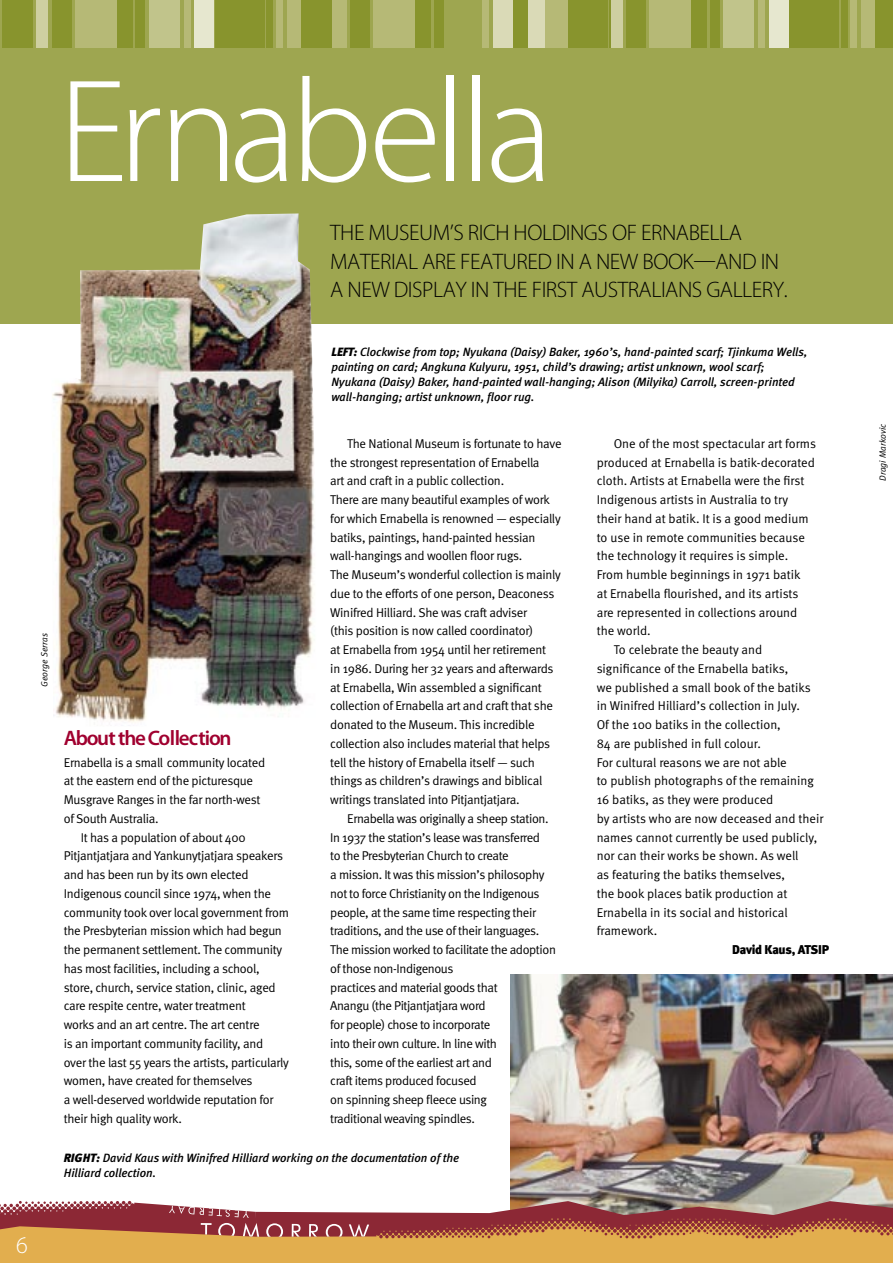
<style>
.page{position:relative;width:893px;height:1263px;background:#fff}
.page>*{position:absolute;margin:0;border:0;box-sizing:border-box;transform-origin:0 0}
.t1{font:300 147.75px "Myriad Pro";letter-spacing:-.04em;color:#fff}
.t2{font:300 24px "Myriad Pro";color:#fff}
.t3{font:300 22.5px/28.5px "Myriad Pro";letter-spacing:-.02em;color:#000}
.t4{font:600 21px "Myriad Pro";letter-spacing:-.06em;color:#a0002f}
.t5{font:12.75px/18.8px "Meta Normal";letter-spacing:-.02em;color:#000}
.t6{font:12.75px "Meta Normal";color:#000}
.t7{font:900 12.75px "Meta";letter-spacing:-.02em;color:#000}
.t8{font:italic 500 12px/15px "Meta";color:#000}
.t9{font:italic 9px "Meta Normal";color:#000}
.s1{font-weight:900}
.s2{font-family:"Meta Black LF";font-weight:400}
</style>
<div class="page">
<img style="left:510px;top:975px;width:383px;height:226px">
<div style="left:0;top:0;width:893px;height:323px;background:#9ea650"></div>
<div style="left:0;top:1238px;width:893px;height:25px;background:#e2ae4e"></div>
<svg style="left:0;top:1201px;width:893px;height:37px;background:#ad685e"></svg>
<div style="left:493px;top:0;width:99px;height:48px;background:#dadab7"></div>
<div style="left:115px;top:0;width:17px;height:48px;background:#88942d"></div>
<div style="left:215px;top:0;width:49px;height:48px;background:#88942d"></div>
<div style="left:267px;top:0;width:6px;height:48px;background:#88942d"></div>
<div style="left:75px;top:0;width:41px;height:48px;background:#b6b976"></div>
<div style="left:149px;top:0;width:30px;height:48px;background:#c1c48b"></div>
<div style="left:135px;top:0;width:10px;height:48px;background:#88942d"></div>
<div style="left:184px;top:0;width:6px;height:48px;background:#b6b976"></div>
<div style="left:194px;top:0;width:20px;height:48px;background:#e6e7cf"></div>
<div style="left:37px;top:0;width:11px;height:48px;background:#cecfa1"></div>
<div style="left:52px;top:0;width:20px;height:48px;background:#88942d"></div>
<div style="left:2px;top:0;width:31px;height:48px;background:#88942d"></div>
<div style="left:276px;top:0;width:7px;height:48px;background:#b6b976"></div>
<div style="left:287px;top:0;width:47px;height:48px;background:#b6b976"></div>
<div style="left:413px;top:0;width:18px;height:48px;background:#88942d"></div>
<div style="left:513px;top:0;width:15px;height:48px;background:#88942d"></div>
<div style="left:373px;top:0;width:42px;height:48px;background:#b6b976"></div>
<div style="left:434px;top:0;width:10px;height:48px;background:#88942d"></div>
<div style="left:482px;top:0;width:7px;height:48px;background:#b6b976"></div>
<div style="left:335px;top:0;width:12px;height:48px;background:#b6b976"></div>
<div style="left:351px;top:0;width:19px;height:48px;background:#88942d"></div>
<div style="left:301px;top:0;width:30px;height:48px;background:#88942d"></div>
<div style="left:545px;top:0;width:48px;height:48px;background:#b6b976"></div>
<div style="left:609px;top:0;width:5px;height:48px;background:#88942d"></div>
<div style="left:559px;top:0;width:30px;height:48px;background:#88942d"></div>
<div style="left:689px;top:0;width:18px;height:48px;background:#88942d"></div>
<div style="left:789px;top:0;width:50px;height:48px;background:#88942d"></div>
<div style="left:841px;top:0;width:7px;height:48px;background:#88942d"></div>
<div style="left:649px;top:0;width:42px;height:48px;background:#b6b976"></div>
<div style="left:724px;top:0;width:30px;height:48px;background:#c1c48b"></div>
<div style="left:710px;top:0;width:10px;height:48px;background:#88942d"></div>
<div style="left:758px;top:0;width:7px;height:48px;background:#b6b976"></div>
<div style="left:769px;top:0;width:19px;height:48px;background:#e6e7cf"></div>
<div style="left:611px;top:0;width:11px;height:48px;background:#cecfa1"></div>
<div style="left:627px;top:0;width:19px;height:48px;background:#88942d"></div>
<div style="left:577px;top:0;width:30px;height:48px;background:#88942d"></div>
<div style="left:557px;top:0;width:11px;height:48px;background:#b6b976"></div>
<div style="left:851px;top:0;width:6px;height:48px;background:#b6b976"></div>
<div style="left:861px;top:0;width:32px;height:48px;background:#b6b976"></div>
<div style="left:875px;top:0;width:18px;height:48px;background:#88942d"></div>
<img style="left:52px;top:213px;width:268px;height:510px">
<h1 class="t1" style="left:58px;top:51px;width:496px">Ernabella</h1>
<h3 class="t3" style="left:330px;top:219px;width:459px">THE MUSEUM’S RICH HOLDINGS OF ERNABELLA<br>MATERIAL ARE FEATURED IN A NEW BOOK—AND IN<br>A NEW DISPLAY IN THE FIRST AUSTRALIANS GALLERY.</h3>
<p class="t9" style="left:39px;top:687px;width:55px;rotate:-90deg">George Serras</p>
<h3 class="t4" style="left:64px;top:726px;width:169px">About the Collection</h3>
<p class="t5" style="left:64px;top:753px;width:203px">Ernabella is a small community located</p>
<p class="t5" style="left:64px;top:771px;width:191px">at the eastern end of the picturesque</p>
<p class="t5" style="left:64px;top:790px;width:198px">Musgrave Ranges in the far north-west</p>
<p class="t5" style="left:64px;top:809px;width:96px">of South Australia.</p>
<p class="t5" style="left:81px;top:828px;width:166px">It has a population of about 400</p>
<p class="t5" style="left:64px;top:846px;width:221px">Pitjantjatjara and Yankunytjatjara speakers</p>
<p class="t5" style="left:64px;top:865px;width:186px">and has been run by its own elected</p>
<p class="t5" style="left:64px;top:884px;width:209px">Indigenous council since 1974, when the</p>
<p class="t5" style="left:64px;top:903px;width:227px">community took over local government from</p>
<p class="t5" style="left:64px;top:921px;width:220px">the Presbyterian mission which had begun</p>
<p class="t5" style="left:64px;top:940px;width:220px">the permanent settlement. The community</p>
<p class="t5" style="left:64px;top:959px;width:197px">has most facilities, including a school,</p>
<p class="t5" style="left:64px;top:978px;width:213px">store, church, service station, clinic, aged</p>
<p class="t5" style="left:64px;top:996px;width:183px">care respite centre, water treatment</p>
<p class="t5" style="left:64px;top:1015px;width:197px">works and an art centre. The art centre</p>
<p class="t5" style="left:64px;top:1034px;width:201px">is an important community facility, and</p>
<p class="t5" style="left:64px;top:1053px;width:227px">over the last 55 years the artists, particularly</p>
<p class="t5" style="left:64px;top:1071px;width:190px">women, have created for themselves</p>
<p class="t5" style="left:64px;top:1090px;width:211px">a well-deserved worldwide reputation for</p>
<p class="t5" style="left:64px;top:1109px;width:120px">their high quality work.</p>
<p class="t8" style="left:331px;top:345px;width:478px"><span class="s1">LEFT:</span> Clockwise from top; Nyukana (Daisy) Baker, 1960’s, hand-painted scarf; Tjinkuma Wells, painting on card; Angkuna Kulyuru, 1951, child’s drawing; artist unknown, wool scarf; Nyukana (Daisy) Baker, hand-painted wall-hanging; Alison (Milyika) Carroll, screen-printed wall-hanging; artist unknown, floor rug.</p>
<p class="t5" style="left:330px;top:434px;width:233px;text-indent:17px">The National Museum is fortunate to have the strongest representation of Ernabella<br>art and craft in a public collection.<br>There are many beautiful examples of work for which Ernabella is renowned — especially batiks, paintings, hand-painted hessian wall-hangings and woollen floor rugs.<br>The Museum’s wonderful collection is mainly due to the efforts of one person, Deaconess Winifred Hilliard. She was craft adviser<br>(this position is now called coordinator)<br>at Ernabella from 1954 until her retirement<br>in 1986. During her 32 years and afterwards at Ernabella, Win assembled a significant collection of Ernabella art and craft that she donated to the Museum. This incredible collection also includes material that helps tell the history of Ernabella itself — such things as children’s drawings and biblical writings translated into Pitjantjatjara.</p>
<p class="t5" style="left:330px;top:809px;width:227px;text-indent:17px">Ernabella was originally a sheep station.<br>In 1937 the station’s lease was transferred<br>to the Presbyterian Church to create<br>a mission. It was this mission’s philosophy not to force Christianity on the Indigenous people, at the same time respecting their traditions, and the use of their languages.<br>The mission worked to facilitate the adoption of those non-Indigenous<br>practices and material goods that<br>Anangu (the Pitjantjatjara word<br>for people) chose to incorporate<br>into their own culture. In line with<br>this, some of the earliest art and<br>craft items produced focused<br>on spinning sheep fleece using<br>traditional weaving spindles.</p>
<p class="t6" style="left:614px;top:436px;width:204px">One of the most spectacular art forms</p>
<p class="t6" style="left:597px;top:455px;width:220px">produced at Ernabella is batik-decorated</p>
<p class="t6" style="left:597px;top:473px;width:209px">cloth. Artists at Ernabella were the first</p>
<p class="t6" style="left:597px;top:492px;width:193px">Indigenous artists in Australia to try</p>
<p class="t6" style="left:597px;top:511px;width:213px">their hand at batik. It is a good medium</p>
<p class="t6" style="left:597px;top:530px;width:210px">to use in remote communities because</p>
<p class="t6" style="left:597px;top:548px;width:193px">the technology it requires is simple.</p>
<p class="t6" style="left:597px;top:567px;width:205px">From humble beginnings in 1971 batik</p>
<p class="t6" style="left:597px;top:586px;width:203px">at Ernabella flourished, and its artists</p>
<p class="t6" style="left:597px;top:605px;width:202px">are represented in collections around</p>
<p class="t6" style="left:597px;top:623px;width:55px">the world.</p>
<p class="t6" style="left:614px;top:642px;width:150px">To celebrate the beauty and</p>
<p class="t6" style="left:597px;top:661px;width:193px">significance of the Ernabella batiks,</p>
<p class="t6" style="left:597px;top:680px;width:216px">we published a small book of the batiks</p>
<p class="t6" style="left:597px;top:698px;width:205px">in Winifred Hilliard’s collection in July.</p>
<p class="t6" style="left:597px;top:717px;width:186px">Of the 100 batiks in the collection,</p>
<p class="t6" style="left:597px;top:736px;width:166px">84 are published in full colour.</p>
<p class="t5" style="left:597px;top:753px;width:192px">For cultural reasons we are not able</p>
<p class="t6" style="left:597px;top:773px;width:219px">to publish photographs of the remaining</p>
<p class="t6" style="left:597px;top:792px;width:178px">16 batiks, as they were produced</p>
<p class="t6" style="left:597px;top:811px;width:228px">by artists who are now deceased and their</p>
<p class="t6" style="left:597px;top:830px;width:222px">names cannot currently be used publicly,</p>
<p class="t6" style="left:597px;top:848px;width:203px">nor can their works be shown. As well</p>
<p class="t6" style="left:597px;top:867px;width:190px">as featuring the batiks themselves,</p>
<p class="t6" style="left:597px;top:886px;width:192px">the book places batik production at</p>
<p class="t6" style="left:597px;top:905px;width:193px">Ernabella in its social and historical</p>
<p class="t6" style="left:597px;top:923px;width:62px">framework.</p>
<p class="t7" style="left:732px;top:942px;width:98px">David Kaus, ATSIP</p>
<p class="t8" style="left:64px;top:1150px;width:397px"><span class="s2">RIGHT:</span> David Kaus with Winifred Hilliard working on the documentation of the<br>Hilliard collection.</p>
<h2 class="t2" style="left:16px;top:1232px;width:13px">6</h2>
<p class="t9" style="left:877px;top:481px;width:58px;rotate:-90deg">Dragi Markovic</p>
</div>
